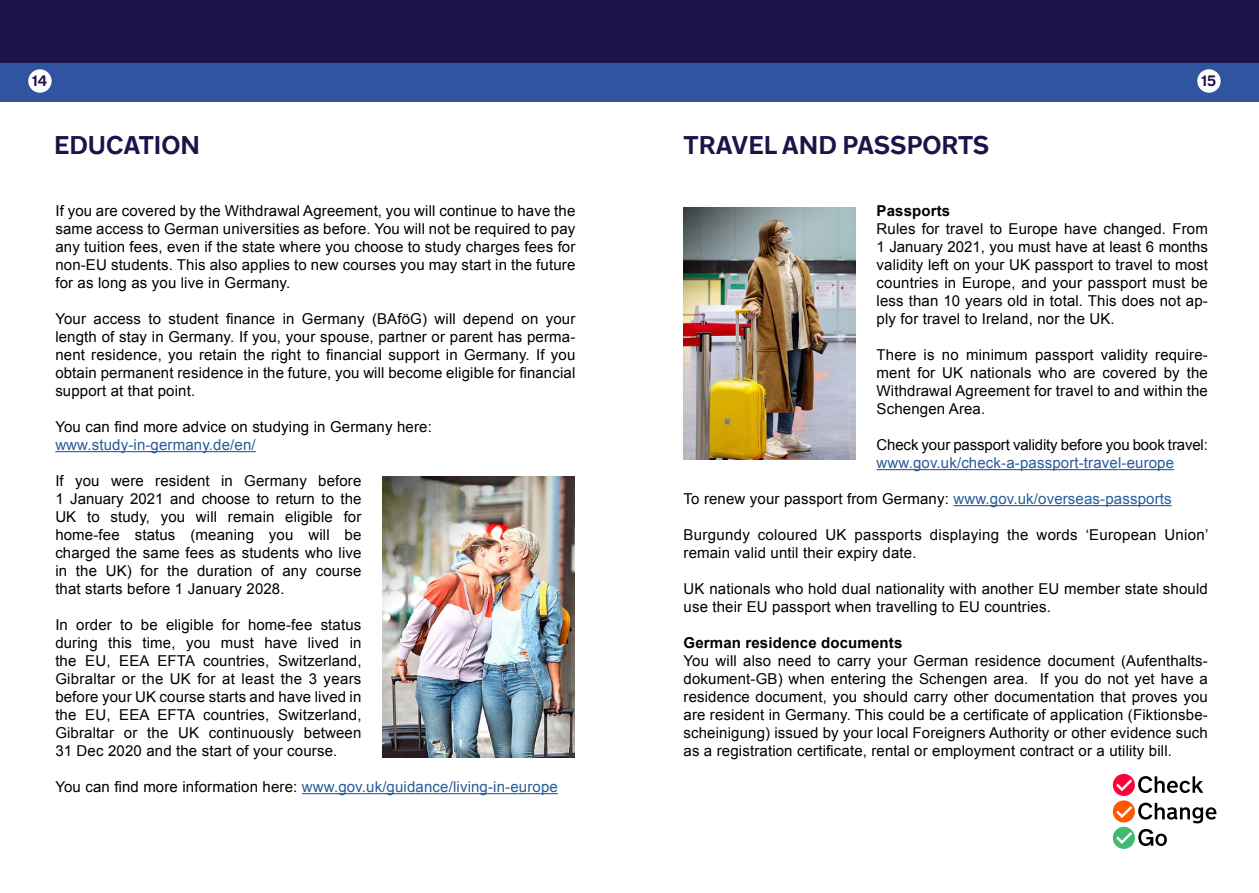
<style>
.page{position:relative;width:1259px;height:893px;background:#fff}
.page>*{position:absolute;margin:0;border:0;box-sizing:border-box;transform-origin:0 0}
.t1{font:700 25.5px "New Transport";color:#1e1348}
.t2{font:15px/18px "Arial";letter-spacing:.01em;color:#000;text-align:justify}
.t3{font:15px "Arial";letter-spacing:.01em;color:#275b9b}
.t4{font:15px "Arial";letter-spacing:-.01em;color:#000}
.t5{font:700 15px "Arial";letter-spacing:.01em;color:#000}
.t6{font:700 15px "New Transport";color:#1e1348}
.s1{color:#000}
.s2{color:#275b9b}
</style>
<div class="page">
<div style="left:0;top:0;width:1259px;height:64px;background:#1e1348"></div>
<div style="left:0;top:64px;width:1259px;height:38px;background:#3154a1"></div>
<div style="left:28px;top:69px;width:24px;height:24px;background:#fff;border-radius:50%"></div>
<div style="left:1197px;top:69px;width:23px;height:24px;background:#fff;border-radius:50%"></div>
<svg style="left:1112px;top:774px;width:23px;height:22px"></svg>
<svg style="left:1112px;top:800px;width:23px;height:22px"></svg>
<svg style="left:1138px;top:803px;width:78px;height:20px"></svg>
<svg style="left:1138px;top:776px;width:65px;height:17px"></svg>
<svg style="left:1138px;top:829px;width:28px;height:17px"></svg>
<svg style="left:1116px;top:779px;width:16px;height:12px"></svg>
<svg style="left:1116px;top:806px;width:16px;height:12px"></svg>
<svg style="left:1112px;top:827px;width:23px;height:22px"></svg>
<svg style="left:1116px;top:832px;width:16px;height:12px"></svg>
<hr style="left:55px;top:451px;width:201px;height:1px;background:#275b9b">
<hr style="left:302px;top:793px;width:256px;height:1px;background:#275b9b">
<hr style="left:876px;top:469px;width:298px;height:1px;background:#275b9b">
<hr style="left:953px;top:505px;width:218px;height:1px;background:#275b9b">
<img style="left:383px;top:476px;width:191px;height:282px">
<img style="left:684px;top:207px;width:171px;height:252px">
<p class="t6" style="left:32px;top:72px;width:17px">14</p>
<p class="t6" style="left:1201px;top:72px;width:16px">15</p>
<h1 class="t1" style="left:54px;top:129px;width:147px">EDUCATION</h1>
<h1 class="t1" style="left:683px;top:129px;width:307px">TRAVEL AND PASSPORTS</h1>
<p class="t2" style="left:55px;top:202px;width:521px">If you are covered by the Withdrawal Agreement, you will continue to have the same access to German universities as before. You will not be required to pay any tuition fees, even if the state where you choose to study charges fees for non-EU students. This also applies to new courses you may start in the future for as long as you live in Germany.</p>
<p class="t2" style="left:55px;top:310px;width:521px">Your access to student finance in Germany (BAföG) will depend on your length of stay in Germany. If you, your spouse, partner or parent has perma&shy;nent residence, you retain the right to financial support in Germany. If you obtain permanent residence in the future, you will become eligible for financial support at that point.</p>
<p class="t2" style="left:55px;top:418px;width:378px">You can find more advice on studying in Germany here:</p>
<p class="t3" style="left:55px;top:435px;width:202px">www.study-in-germany.de/en/</p>
<p class="t2" style="left:55px;top:472px;width:308px">If you were resident in Germany before 1 January 2021 and choose to return to the UK to study, you will remain eligible for home-fee status (meaning you will be charged the same fees as students who live in the UK) for the duration of any course that starts before 1 January 2028.</p>
<p class="t2" style="left:55px;top:616px;width:308px">In order to be eligible for home-fee status during this time, you must have lived in the EU, EEA EFTA countries, Switzerland, Gibraltar or the UK for at least the 3 years before your UK course starts and have lived in the EU, EEA EFTA countries, Switzerland, Gibraltar or the UK continuously between 31 Dec 2020 and the start of your course.</p>
<p class="t3" style="left:55px;top:777px;width:504px"><span class="s1">You can find more information here:</span> www.gov.uk/guidance/living-in-europe</p>
<p class="t5" style="left:876px;top:201px;width:75px">Passports</p>
<p class="t2" style="left:876px;top:220px;width:333px">Rules for travel to Europe have changed. From 1 January 2021, you must have at least 6 months validity left on your UK passport to travel to most countries in Europe, and your passport must be less than 10 years old in total. This does not ap&shy;ply for travel to Ireland, nor the UK.</p>
<p class="t2" style="left:876px;top:346px;width:333px">There is no minimum passport validity require&shy;ment for UK nationals who are covered by the Withdrawal Agreement for travel to and within the Schengen Area.</p>
<p class="t4" style="left:876px;top:435px;width:333px">Check your passport validity before you book travel:</p>
<p class="t3" style="left:876px;top:453px;width:299px">www.gov.uk/check-a-passport-travel-europe</p>
<p class="t2" style="left:683px;top:490px;width:489px">To renew your passport from Germany: <span class="s2">www.gov.uk/overseas-passports</span></p>
<p class="t2" style="left:683px;top:526px;width:526px">Burgundy coloured UK passports displaying the words ‘European Union’ remain valid until their expiry date.</p>
<p class="t2" style="left:683px;top:580px;width:526px">UK nationals who hold dual nationality with another EU member state should use their EU passport when travelling to EU countries.</p>
<p class="t5" style="left:683px;top:633px;width:220px">German residence documents</p>
<p class="t2" style="left:683px;top:652px;width:526px">You will also need to carry your German residence document (Aufenthalts&shy;dokument-GB) when entering the Schengen area. If you do not yet have a residence document, you should carry other documentation that proves you are resident in Germany. This could be a certificate of application (Fiktionsbe&shy;scheinigung) issued by your local Foreigners Authority or other evidence such as a registration certificate, rental or employment contract or a utility bill.</p>
</div>
